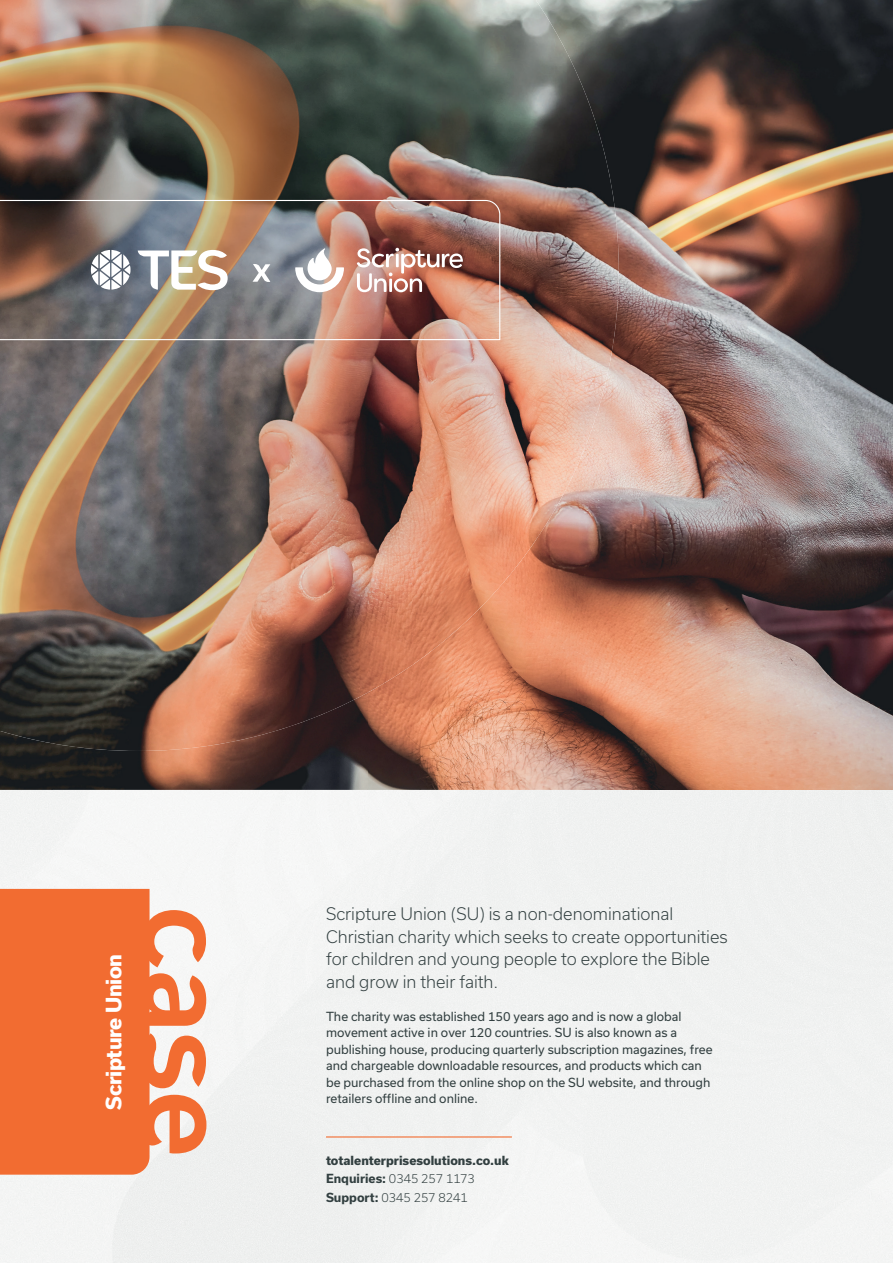
<style>
.page{position:relative;width:893px;height:1263px;background:#fff}
.page>*{position:absolute;margin:0;border:0;box-sizing:border-box;transform-origin:0 0}
.t1{font:108px "TES System";color:#f26c31}
.t2{font:800 20.4px "Usual";letter-spacing:-.02em;color:#fff}
.t3{font:300 16.5px/22.5px "Usual";color:#323f40}
.t4{font:12px/16.5px "Usual";color:#323f40}
.t5{font:800 12px/18.6px "Usual";color:#323f40}
.s1{font-weight:700}
.s2{font-weight:300}
</style>
<div class="page">
<img style="left:568px;top:0;width:325px;height:104px">
<img style="left:578px;top:104px;width:315px;height:686px">
<img style="left:526px;top:487px;width:52px;height:303px">
<img style="left:473px;top:590px;width:53px;height:200px">
<img style="left:420px;top:644px;width:53px;height:146px">
<img style="left:368px;top:665px;width:52px;height:125px">
<img style="left:0;top:751px;width:52px;height:39px">
<img style="left:210px;top:696px;width:158px;height:94px">
<img style="left:52px;top:751px;width:158px;height:39px">
<img style="left:0;top:0;width:412px;height:375px">
<img style="left:412px;top:0;width:156px;height:590px">
<img style="left:567px;top:53px;width:52px;height:434px">
<img style="left:0;top:375px;width:361px;height:376px">
<img style="left:360px;top:375px;width:53px;height:321px">
<img style="left:412px;top:590px;width:85px;height:54px">
<img style="left:412px;top:643px;width:29px;height:22px">
<img style="left:0;top:199px;width:501px;height:142px">
<div style="left:0;top:889px;width:150px;height:286px;background:#f26c31"></div>
<svg style="left:253px;top:263px;width:17px;height:20px"></svg>
<svg style="left:138px;top:250px;width:90px;height:40px"></svg>
<svg style="left:91px;top:250px;width:40px;height:40px"></svg>
<svg style="left:295px;top:248px;width:49px;height:44px"></svg>
<svg style="left:357px;top:248px;width:106px;height:44px"></svg>
<hr style="left:326px;top:1136px;width:186px;height:1px;background:#f26c31">
<h2 class="t2" style="left:102px;top:1109px;width:157px;rotate:-90deg">Scripture Union</h2>
<h1 class="t1" style="left:242px;top:905px;width:256px;rotate:90deg">case</h1>
<h3 class="t3" style="left:326px;top:903px;width:403px">Scripture Union (SU) is a non-denominational Christian charity which seeks to create opportunities for children and young people to explore the Bible and grow in their faith.</h3>
<p class="t4" style="left:326px;top:1008px;width:388px">The charity was established 150 years ago and is now a global movement active in over 120 countries. SU is also known as a publishing house, producing quarterly subscription magazines, free and chargeable downloadable resources, and products which can be purchased from the online shop on the SU website, and through retailers offline and online.</p>
<p class="t5" style="left:326px;top:1151px;width:184px">totalenterprisesolutions.co.uk<br><span class="s1">Enquiries:</span> <span class="s2">0345 257 1173<br></span><span class="s1">Support:</span> <span class="s2">0345 257 8241</span></p>
</div>
